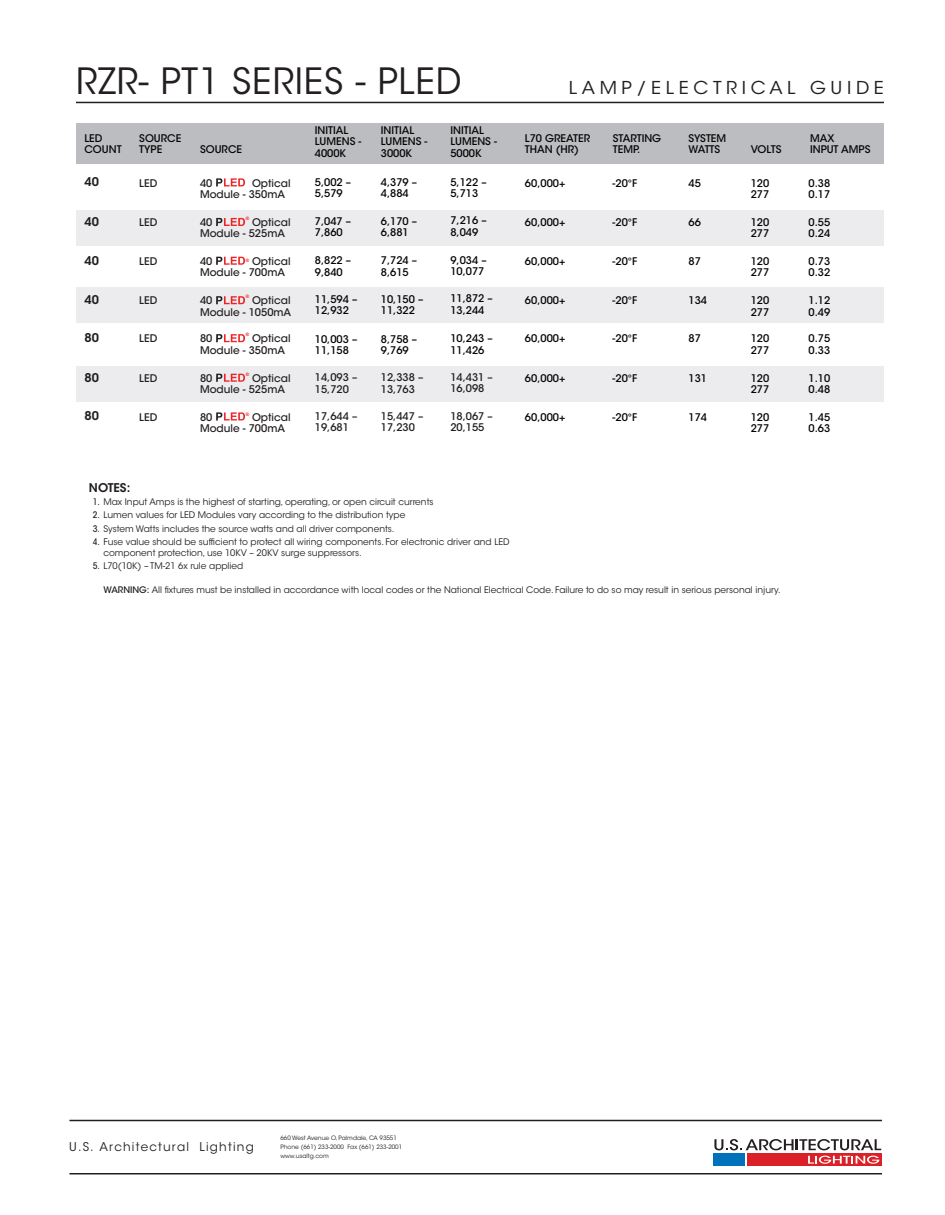
<style>
.page{position:relative;width:945px;height:1215px;background:#fff}
.page>*{position:absolute;margin:0;border:0;box-sizing:border-box;transform-origin:0 0}
.t1{font:36px "ITC Avant Garde Std";letter-spacing:.025em;color:#231f20}
.t2{font:17.7px "ITC Avant Garde Std";letter-spacing:.25em;color:#231f20;scale:1.05 1}
.t3{font:12px "ITC Avant Garde Std";letter-spacing:.1em;color:#231f20}
.t4{font:600 12px "ITC Avant Garde Std";color:#231f20}
.t5{font:500 10.5px/11.2px "ITC Avant Garde Std";color:#040503}
.t6{font:500 10.5px/11.2px "ITC Avant Garde Std";color:#231f20}
.t7{font:9px "ITC Avant Garde Std";color:#231f20}
.t8{font:6px/9px "ITC Avant Garde Std";color:#231f20}
.t9{font:700 4.65px "Arial";color:#ee1f23}
.s1{font-weight:500;font-stretch:condensed}
.s2{font-weight:500}
</style>
<div class="page">
<hr style="left:76px;top:102px;width:808px;height:1px;background:#231f20">
<hr style="left:69px;top:1173px;width:813px;height:1px;background:#231f20">
<hr style="left:69px;top:1120px;width:813px;height:1px;background:#231f20">
<div style="left:747px;top:1153px;width:134px;height:13px;background:#dc2027"></div>
<div style="left:713px;top:1153px;width:32px;height:13px;background:#0072bc"></div>
<svg style="left:808px;top:1156px;width:71px;height:8px"></svg>
<svg style="left:714px;top:1139px;width:167px;height:11px"></svg>
<div style="left:76px;top:123px;width:808px;height:40px;background:#bcbdc0"></div>
<div style="left:76px;top:287px;width:808px;height:36px;background:#ececee"></div>
<div style="left:76px;top:210px;width:808px;height:36px;background:#ececee"></div>
<div style="left:76px;top:366px;width:808px;height:35px;background:#ececee"></div>
<svg style="left:216px;top:412px;width:29px;height:9px"></svg>
<svg style="left:216px;top:374px;width:29px;height:8px"></svg>
<svg style="left:216px;top:334px;width:29px;height:8px"></svg>
<svg style="left:216px;top:296px;width:29px;height:8px"></svg>
<svg style="left:216px;top:257px;width:29px;height:8px"></svg>
<svg style="left:216px;top:218px;width:29px;height:8px"></svg>
<svg style="left:216px;top:178px;width:29px;height:8px"></svg>
<h1 class="t1" style="left:76px;top:59px;width:387px">RZR- PT1 SERIES - PLED</h1>
<h2 class="t2" style="left:569px;top:77px;width:302px">LAMP/ELECTRICAL GUIDE</h2>
<p class="t5" style="left:84px;top:132px;width:39px">LED<br>COUNT</p>
<p class="t5" style="left:139px;top:132px;width:44px">SOURCE<br>TYPE</p>
<p class="t5" style="left:200px;top:144px;width:44px">SOURCE</p>
<p class="t5" style="left:450px;top:125px;width:48px">INITIAL<br>LUMENS -<br>5000K</p>
<p class="t5" style="left:381px;top:125px;width:48px">INITIAL<br>LUMENS -<br>3000K</p>
<p class="t5" style="left:315px;top:125px;width:48px">INITIAL<br>LUMENS -<br>4000K</p>
<p class="t5" style="left:525px;top:132px;width:67px">L70 GREATER<br>THAN (HR)</p>
<p class="t5" style="left:613px;top:132px;width:50px">STARTING<br>TEMP.</p>
<p class="t5" style="left:751px;top:144px;width:32px">VOLTS</p>
<p class="t5" style="left:688px;top:132px;width:39px">SYSTEM<br>WATTS</p>
<p class="t5" style="left:810px;top:132px;width:62px">MAX<br>INPUT AMPS</p>
<p class="t4" style="left:84px;top:174px;width:16px">40</p>
<p class="t6" style="left:139px;top:177px;width:20px">LED</p>
<p class="t6" style="left:200px;top:177px;width:14px">40</p>
<p class="t6" style="left:200px;top:177px;width:92px;text-indent:52px">Optical<br>Module - 350mA</p>
<p class="t9" style="left:246px;top:215px;width:5px">®</p>
<p class="t4" style="left:84px;top:214px;width:16px">40</p>
<p class="t6" style="left:139px;top:217px;width:20px">LED</p>
<p class="t6" style="left:200px;top:217px;width:14px">40</p>
<p class="t6" style="left:200px;top:217px;width:92px;text-indent:52px">Optical<br>Module - 525mA</p>
<p class="t5" style="left:315px;top:177px;width:38px">5,002 –<br>5,579</p>
<p class="t5" style="left:315px;top:215px;width:38px">7,047 –<br>7,860</p>
<p class="t5" style="left:381px;top:176px;width:38px">4,379 –<br>4,884</p>
<p class="t5" style="left:381px;top:215px;width:38px">6,170 –<br>6,881</p>
<p class="t5" style="left:450px;top:176px;width:38px">5,122 –<br>5,713</p>
<p class="t5" style="left:450px;top:215px;width:38px">7,216 –<br>8,049</p>
<p class="t5" style="left:525px;top:177px;width:42px">60,000+</p>
<p class="t5" style="left:613px;top:177px;width:26px">-20°F</p>
<p class="t5" style="left:751px;top:177px;width:20px">120<br>277</p>
<p class="t5" style="left:688px;top:177px;width:14px">45</p>
<p class="t5" style="left:809px;top:177px;width:23px">0.38<br>0.17</p>
<p class="t5" style="left:525px;top:217px;width:42px">60,000+</p>
<p class="t5" style="left:613px;top:217px;width:26px">-20°F</p>
<p class="t5" style="left:751px;top:217px;width:20px">120<br>277</p>
<p class="t5" style="left:688px;top:217px;width:14px">66</p>
<p class="t5" style="left:809px;top:217px;width:23px">0.55<br>0.24</p>
<p class="t4" style="left:84px;top:253px;width:16px">40</p>
<p class="t6" style="left:139px;top:255px;width:20px">LED</p>
<p class="t6" style="left:200px;top:255px;width:14px">40</p>
<p class="t6" style="left:200px;top:255px;width:92px;text-indent:52px">Optical<br>Module - 700mA</p>
<p class="t9" style="left:246px;top:257px;width:5px">®</p>
<p class="t9" style="left:246px;top:293px;width:5px">®</p>
<p class="t4" style="left:84px;top:292px;width:16px">40</p>
<p class="t6" style="left:139px;top:295px;width:20px">LED</p>
<p class="t6" style="left:200px;top:295px;width:14px">40</p>
<p class="t6" style="left:200px;top:295px;width:93px;text-align:right">Optical<br>Module - 1050mA</p>
<p class="t5" style="left:315px;top:255px;width:38px">8,822 –<br>9,840</p>
<p class="t5" style="left:315px;top:293px;width:44px">11,594 –<br>12,932</p>
<p class="t5" style="left:381px;top:255px;width:38px">7,724 –<br>8,615</p>
<p class="t5" style="left:381px;top:293px;width:44px">10,150 –<br>11,322</p>
<p class="t5" style="left:450px;top:255px;width:38px">9,034 –<br>10,077</p>
<p class="t5" style="left:450px;top:293px;width:44px">11,872 –<br>13,244</p>
<p class="t5" style="left:525px;top:255px;width:42px">60,000+</p>
<p class="t5" style="left:613px;top:255px;width:26px">-20°F</p>
<p class="t5" style="left:751px;top:255px;width:20px">120<br>277</p>
<p class="t5" style="left:688px;top:255px;width:14px">87</p>
<p class="t5" style="left:809px;top:255px;width:23px">0.73<br>0.32</p>
<p class="t5" style="left:525px;top:295px;width:42px">60,000+</p>
<p class="t5" style="left:613px;top:295px;width:26px">-20°F</p>
<p class="t5" style="left:751px;top:295px;width:20px">120<br>277</p>
<p class="t5" style="left:688px;top:295px;width:20px">134</p>
<p class="t5" style="left:809px;top:295px;width:23px">1.12<br>0.49</p>
<p class="t9" style="left:246px;top:331px;width:5px">®</p>
<p class="t4" style="left:84px;top:330px;width:16px">80</p>
<p class="t6" style="left:139px;top:333px;width:20px">LED</p>
<p class="t6" style="left:200px;top:333px;width:14px">80</p>
<p class="t6" style="left:200px;top:333px;width:92px;text-indent:52px">Optical<br>Module - 350mA</p>
<p class="t9" style="left:246px;top:371px;width:5px">®</p>
<p class="t4" style="left:84px;top:370px;width:16px">80</p>
<p class="t6" style="left:139px;top:372px;width:20px">LED</p>
<p class="t6" style="left:200px;top:372px;width:14px">80</p>
<p class="t6" style="left:200px;top:372px;width:92px;text-indent:52px">Optical<br>Module - 525mA</p>
<p class="t4" style="left:84px;top:408px;width:16px">80</p>
<p class="t6" style="left:139px;top:411px;width:20px">LED</p>
<p class="t6" style="left:200px;top:411px;width:14px">80</p>
<p class="t9" style="left:246px;top:411px;width:5px">®</p>
<p class="t6" style="left:200px;top:411px;width:92px;text-indent:52px">Optical<br>Module - 700mA</p>
<p class="t5" style="left:315px;top:333px;width:44px">10,003 –<br>11,158</p>
<p class="t6" style="left:315px;top:372px;width:44px">14,093 –<br>15,720</p>
<p class="t6" style="left:315px;top:410px;width:44px">17,644 –<br>19,681</p>
<p class="t5" style="left:381px;top:333px;width:38px">8,758 –<br>9,769</p>
<p class="t6" style="left:381px;top:372px;width:44px">12,338 –<br>13,763</p>
<p class="t6" style="left:381px;top:410px;width:44px">15,447 –<br>17,230</p>
<p class="t5" style="left:450px;top:333px;width:44px">10,243 –<br>11,426</p>
<p class="t6" style="left:450px;top:372px;width:44px">14,431 –<br>16,098</p>
<p class="t6" style="left:450px;top:410px;width:44px">18,067 –<br>20,155</p>
<p class="t5" style="left:525px;top:333px;width:42px">60,000+</p>
<p class="t5" style="left:613px;top:333px;width:26px">-20°F</p>
<p class="t5" style="left:751px;top:333px;width:20px">120<br>277</p>
<p class="t5" style="left:688px;top:333px;width:14px">87</p>
<p class="t5" style="left:809px;top:333px;width:23px">0.75<br>0.33</p>
<p class="t5" style="left:525px;top:372px;width:42px">60,000+</p>
<p class="t5" style="left:613px;top:372px;width:26px">-20°F</p>
<p class="t5" style="left:751px;top:372px;width:20px">120<br>277</p>
<p class="t5" style="left:688px;top:372px;width:20px">131</p>
<p class="t5" style="left:809px;top:372px;width:23px">1.10<br>0.48</p>
<p class="t5" style="left:525px;top:411px;width:42px">60,000+</p>
<p class="t5" style="left:613px;top:411px;width:26px">-20°F</p>
<p class="t5" style="left:751px;top:411px;width:20px">120<br>277</p>
<p class="t5" style="left:688px;top:411px;width:20px">174</p>
<p class="t5" style="left:809px;top:411px;width:23px">1.45<br>0.63</p>
<p class="t4" style="left:89px;top:480px;width:43px">NOTES:</p>
<p class="t7" style="left:93px;top:496px;width:342px"><span class="s1">1.</span> Max Input Amps is the highest of starting, operating, or open circuit currents</p>
<p class="t7" style="left:93px;top:510px;width:314px"><span class="s1">2.</span> Lumen values for LED Modules vary according to the distribution type</p>
<p class="t7" style="left:93px;top:523px;width:303px"><span class="s1">3.</span> System Watts includes the source watts and all driver components.</p>
<p class="t7" style="left:93px;top:537px;width:418px"><span class="s1">4.</span> Fuse value should be sufficient to protect all wiring components. For electronic driver and LED</p>
<p class="t7" style="left:93px;top:561px;width:152px"><span class="s1">5.</span> L70(10K) – TM-21 6x rule applied</p>
<p class="t7" style="left:103px;top:547px;width:260px">component protection, use 10KV – 20KV surge suppressors.</p>
<p class="t7" style="left:103px;top:585px;width:679px"><span class="s2">WARNING:</span> All fixtures must be installed in accordance with local codes or the National Electrical Code. Failure to do so may result in serious personal injury.</p>
<p class="t3" style="left:69px;top:1139px;width:186px">U.S. Architectural Lighting</p>
<p class="t8" style="left:280px;top:1133px;width:123px">660 West Avenue O, Palmdale, CA 93551<br>Phone (661) 233-2000 Fax (661) 233-2001 www.usaltg.com</p>
</div>
